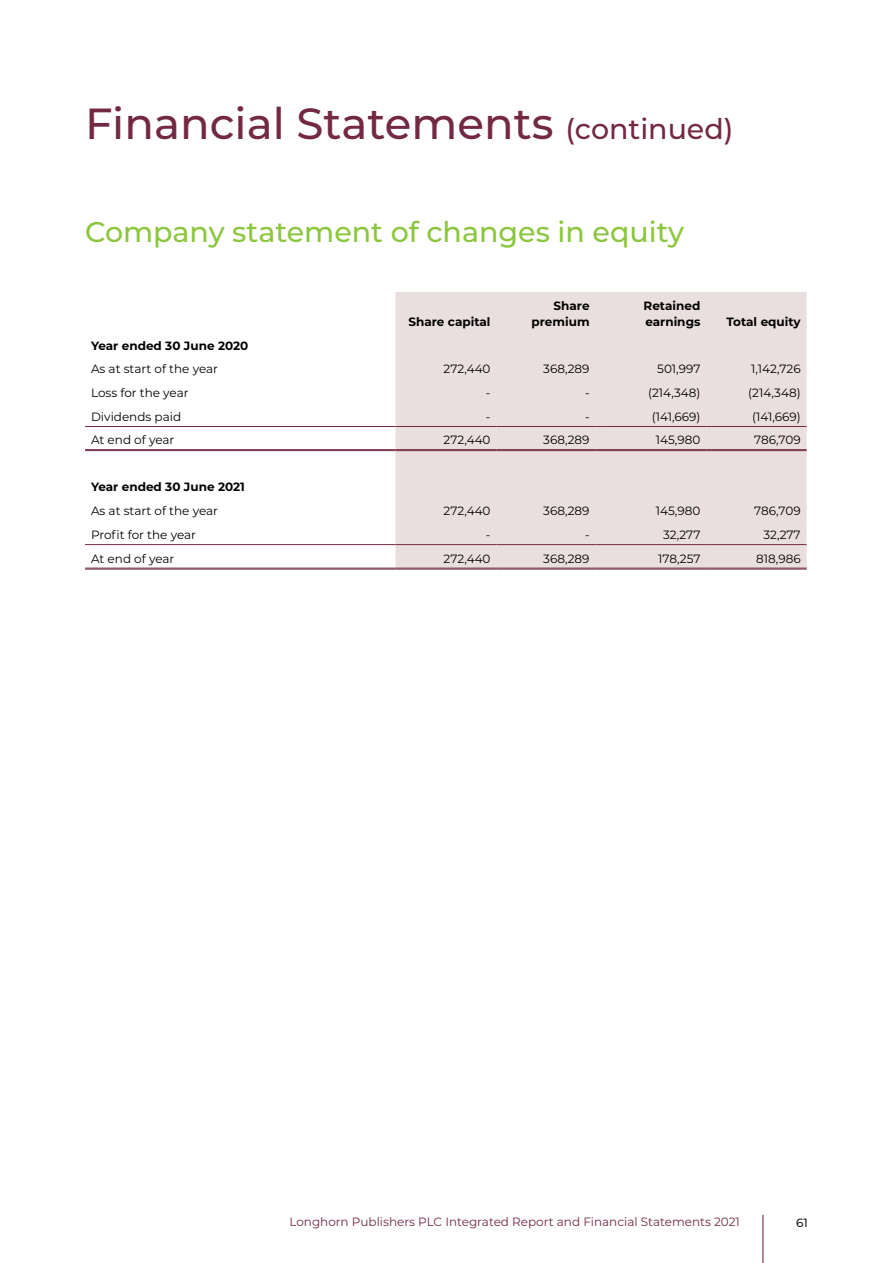
<style>
.page{position:relative;width:893px;height:1263px;background:#fff}
.page>*{position:absolute;margin:0;border:0;box-sizing:border-box;transform-origin:0 0}
.t1{font:500 43.5px "Montserrat";color:#732941}
.t2{font:500 28.5px "Montserrat";color:#8bc63e}
.t3{font:12px "Montserrat";color:#000}
.t4{font:700 12px/16.5px "Montserrat";color:#000;text-align:right}
.t5{font:12px "Montserrat";color:#732941}
.t6{font:500 12px "Montserrat";color:#231f20}
.s1{font-size:28.5px}
</style>
<div class="page">
<hr style="left:762px;top:1215px;width:1px;height:48px;background:#732941">
<div style="left:395px;top:292px;width:412px;height:276px;background:#eadfdf"></div>
<hr style="left:85px;top:426px;width:310px;height:1px;background:#732941">
<hr style="left:395px;top:426px;width:102px;height:1px;background:#732941">
<hr style="left:501px;top:426px;width:95px;height:1px;background:#732941">
<hr style="left:600px;top:426px;width:106px;height:1px;background:#732941">
<hr style="left:711px;top:426px;width:96px;height:1px;background:#732941">
<hr style="left:85px;top:449px;width:310px;height:1px;background:#732941">
<hr style="left:85px;top:450px;width:310px;height:1px;background:#732941">
<hr style="left:395px;top:449px;width:102px;height:1px;background:#732941">
<hr style="left:395px;top:450px;width:102px;height:1px;background:#732941">
<hr style="left:501px;top:449px;width:95px;height:1px;background:#732941">
<hr style="left:501px;top:450px;width:95px;height:1px;background:#732941">
<hr style="left:600px;top:449px;width:106px;height:1px;background:#732941">
<hr style="left:600px;top:450px;width:106px;height:1px;background:#732941">
<hr style="left:711px;top:449px;width:96px;height:1px;background:#732941">
<hr style="left:711px;top:450px;width:96px;height:1px;background:#732941">
<hr style="left:85px;top:544px;width:310px;height:1px;background:#732941">
<hr style="left:395px;top:544px;width:102px;height:1px;background:#732941">
<hr style="left:501px;top:544px;width:95px;height:1px;background:#732941">
<hr style="left:600px;top:544px;width:106px;height:1px;background:#732941">
<hr style="left:711px;top:544px;width:96px;height:1px;background:#732941">
<hr style="left:85px;top:568px;width:310px;height:1px;background:#732941">
<hr style="left:85px;top:569px;width:310px;height:1px;background:#732941">
<hr style="left:395px;top:568px;width:102px;height:1px;background:#732941">
<hr style="left:395px;top:569px;width:102px;height:1px;background:#732941">
<hr style="left:501px;top:568px;width:95px;height:1px;background:#732941">
<hr style="left:501px;top:569px;width:95px;height:1px;background:#732941">
<hr style="left:600px;top:568px;width:106px;height:1px;background:#732941">
<hr style="left:600px;top:569px;width:106px;height:1px;background:#732941">
<hr style="left:711px;top:568px;width:96px;height:1px;background:#732941">
<hr style="left:711px;top:569px;width:96px;height:1px;background:#732941">
<h1 class="t1" style="left:85px;top:93px;width:650px">Financial Statements <span class="s1">(continued)</span></h1>
<h2 class="t2" style="left:85px;top:212px;width:601px">Company statement of changes in equity</h2>
<p class="t4" style="left:409px;top:313px;width:84px">Share capital</p>
<p class="t4" style="left:532px;top:296px;width:59px">Share premium</p>
<p class="t4" style="left:644px;top:296px;width:58px;text-align:left">Retained earnings</p>
<p class="t4" style="left:726px;top:313px;width:76px">Total equity</p>
<p class="t4" style="left:91px;top:337px;width:159px">Year ended 30 June 2020</p>
<p class="t3" style="left:91px;top:361px;width:128px">As at start of the year</p>
<p class="t3" style="left:444px;top:361px;width:48px">272,440</p>
<p class="t3" style="left:543px;top:361px;width:48px">368,289</p>
<p class="t3" style="left:657px;top:361px;width:45px">501,997</p>
<p class="t3" style="left:751px;top:361px;width:51px">1,142,726</p>
<p class="t3" style="left:91px;top:384px;width:99px">Loss for the year</p>
<p class="t3" style="left:486px;top:384px;width:6px">-</p>
<p class="t3" style="left:585px;top:384px;width:6px">-</p>
<p class="t3" style="left:648px;top:384px;width:54px">(214,348)</p>
<p class="t3" style="left:748px;top:384px;width:54px">(214,348)</p>
<p class="t3" style="left:91px;top:408px;width:92px">Dividends paid</p>
<p class="t3" style="left:486px;top:408px;width:6px">-</p>
<p class="t3" style="left:585px;top:408px;width:6px">-</p>
<p class="t3" style="left:652px;top:408px;width:50px">(141,669)</p>
<p class="t3" style="left:752px;top:408px;width:50px">(141,669)</p>
<p class="t3" style="left:91px;top:432px;width:85px">At end of year</p>
<p class="t3" style="left:444px;top:432px;width:48px">272,440</p>
<p class="t3" style="left:543px;top:432px;width:48px">368,289</p>
<p class="t3" style="left:656px;top:432px;width:46px">145,980</p>
<p class="t3" style="left:754px;top:432px;width:48px">786,709</p>
<p class="t4" style="left:91px;top:478px;width:155px">Year ended 30 June 2021</p>
<p class="t3" style="left:91px;top:502px;width:128px">As at start of the year</p>
<p class="t3" style="left:444px;top:502px;width:48px">272,440</p>
<p class="t3" style="left:543px;top:502px;width:48px">368,289</p>
<p class="t3" style="left:656px;top:502px;width:46px">145,980</p>
<p class="t3" style="left:754px;top:502px;width:48px">786,709</p>
<p class="t3" style="left:91px;top:526px;width:106px">Profit for the year</p>
<p class="t3" style="left:486px;top:526px;width:6px">-</p>
<p class="t3" style="left:585px;top:526px;width:6px">-</p>
<p class="t3" style="left:663px;top:526px;width:39px">32,277</p>
<p class="t3" style="left:763px;top:526px;width:39px">32,277</p>
<p class="t3" style="left:91px;top:550px;width:85px">At end of year</p>
<p class="t3" style="left:444px;top:550px;width:48px">272,440</p>
<p class="t3" style="left:543px;top:550px;width:48px">368,289</p>
<p class="t3" style="left:658px;top:550px;width:44px">178,257</p>
<p class="t3" style="left:756px;top:550px;width:46px">818,986</p>
<p class="t5" style="left:289px;top:1213px;width:452px">Longhorn Publishers PLC Integrated Report and Financial Statements 2021</p>
<p class="t6" style="left:796px;top:1214px;width:13px">61</p>
</div>
